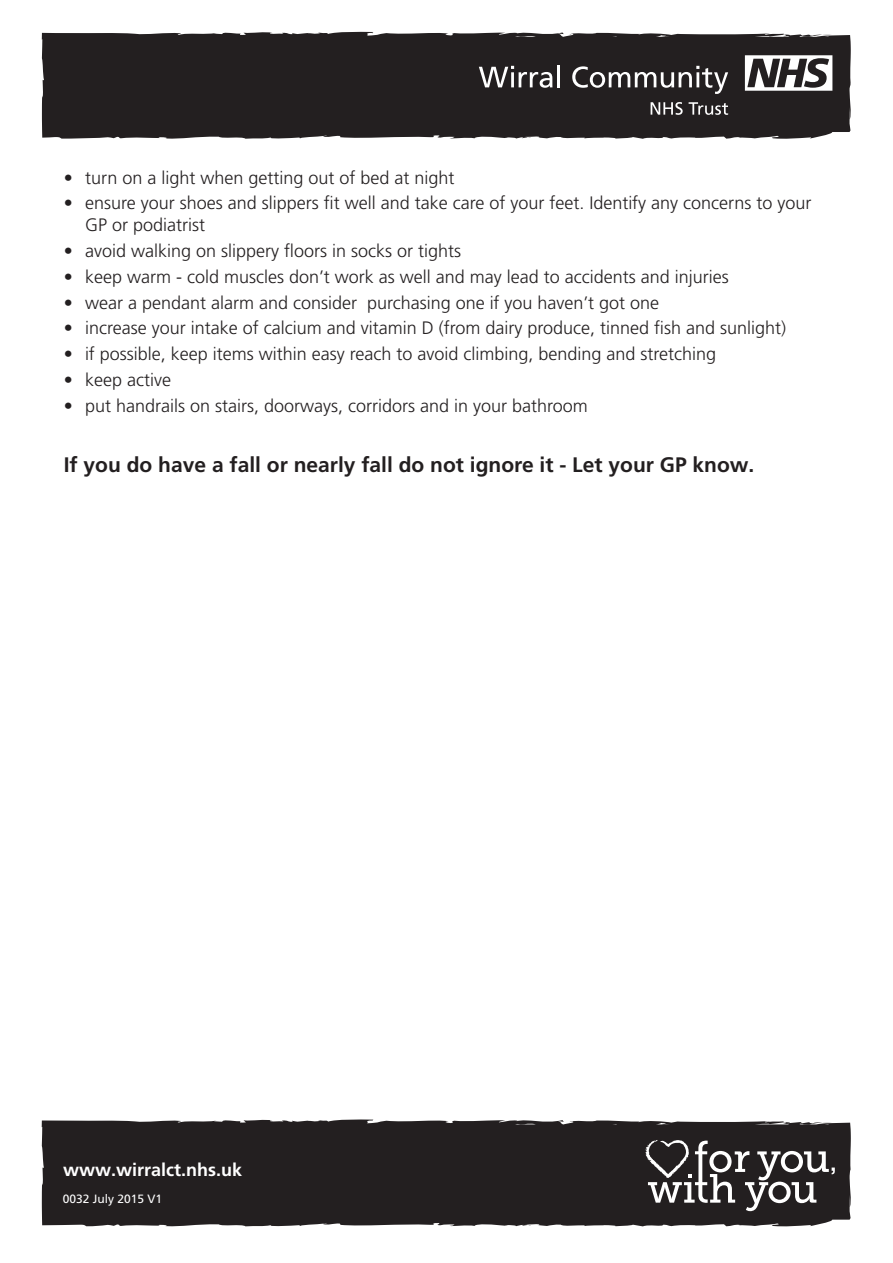
<style>
.page{position:relative;width:893px;height:1263px;background:#fff}
.page>*{position:absolute;margin:0;border:0;box-sizing:border-box;transform-origin:0 0}
.bullets{font:700 21px "Frutiger LT Pro";color:#231f20}
.bullets-2{font:300 18px/21.6px "Frutiger LT Pro";color:#231f20}
.t1{font:700 18px "Frutiger LT Pro";color:#fff}
.t2{font:12px "Frutiger LT Pro";color:#fff}
</style>
<div class="page">
<div style="left:42px;top:31px;width:809px;height:108px;background:#231f20"></div>
<svg style="left:479px;top:66px;width:73px;height:22px"></svg>
<hr style="left:557px;top:65px;width:3px;height:22px;background:#fff">
<svg style="left:572px;top:66px;width:156px;height:28px;background:#535050"></svg>
<svg style="left:745px;top:55px;width:87px;height:36px"></svg>
<svg style="left:651px;top:102px;width:32px;height:13px"></svg>
<svg style="left:689px;top:102px;width:39px;height:13px"></svg>
<svg style="left:42px;top:1119px;width:809px;height:108px;background:#2f2b2c"></svg>
<svg style="left:645px;top:1140px;width:190px;height:71px"></svg>
<div style="left:55px;top:1131px;width:371px;height:26px;background:#231f20"></div>
<p class="bullets-2" style="left:64px;top:167px;width:392px">• turn on a light when getting out of bed at night</p>
<p class="bullets-2" style="left:85px;top:193px;width:728px;text-indent:-21px">• ensure your shoes and slippers fit well and take care of your feet. Identify any concerns to your<br>GP or podiatrist</p>
<p class="bullets-2" style="left:64px;top:240px;width:399px">• avoid walking on slippery floors in socks or tights</p>
<p class="bullets-2" style="left:64px;top:266px;width:667px">• keep warm - cold muscles don’t work as well and may lead to accidents and injuries</p>
<p class="bullets-2" style="left:64px;top:292px;width:597px">• wear a pendant alarm and consider purchasing one if you haven’t got one</p>
<p class="bullets-2" style="left:64px;top:318px;width:724px">• increase your intake of calcium and vitamin D (from dairy produce, tinned fish and sunlight)</p>
<p class="bullets-2" style="left:64px;top:343px;width:654px">• if possible, keep items within easy reach to avoid climbing, bending and stretching</p>
<p class="bullets-2" style="left:64px;top:369px;width:109px">• keep active</p>
<p class="bullets-2" style="left:64px;top:395px;width:526px">• put handrails on stairs, doorways, corridors and in your bathroom</p>
<p class="bullets" style="left:64px;top:452px;width:692px">If you do have a fall or nearly fall do not ignore it - Let your GP know.</p>
<p class="t1" style="left:63px;top:1159px;width:181px">www.wirralct.nhs.uk</p>
<p class="t2" style="left:63px;top:1192px;width:101px">0032 July 2015 V1</p>
</div>
